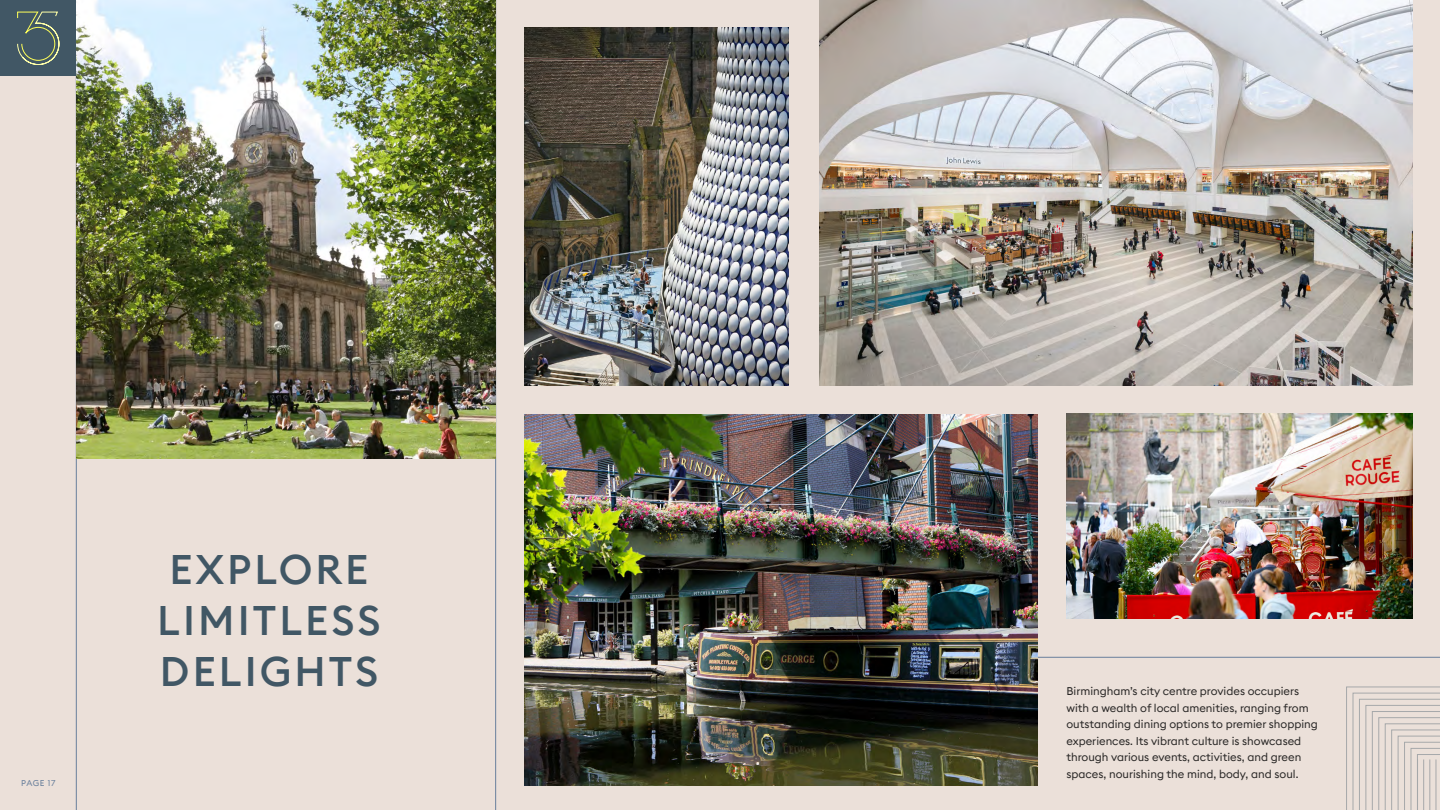
<style>
.page{position:relative;width:1440px;height:810px;background:#ebe0d9}
.page>*{position:absolute;margin:0;border:0;box-sizing:border-box;transform-origin:0 0}
.t1{font:500 41.25px/51px "Euclid Square";letter-spacing:.075em;color:#415765}
.t2{font:11.25px/16.5px "Euclid Square";color:#292726}
.t3{font:8.4px "Euclid Square";letter-spacing:.065em;color:#69809c}
</style>
<div class="page">
<hr style="left:76px;top:0;width:1px;height:810px;background:#69809c">
<hr style="left:77px;top:458px;width:419px;height:1px;background:#69809c">
<hr style="left:495px;top:0;width:1px;height:810px;background:#69809c">
<hr style="left:1035px;top:657px;width:405px;height:1px;background:#69809c">
<img style="left:77px;top:0;width:418px;height:458px">
<img style="left:525px;top:27px;width:264px;height:359px">
<img style="left:1066px;top:414px;width:347px;height:205px">
<img style="left:819px;top:0;width:594px;height:386px">
<div style="left:0;top:0;width:76px;height:76px;background:#415765"></div>
<svg style="left:17px;top:11px;width:43px;height:54px"></svg>
<svg style="left:1346px;top:686px;width:94px;height:124px"></svg>
<img style="left:525px;top:414px;width:513px;height:372px">
<p class="t3" style="left:21px;top:778px;width:36px">PAGE 17</p>
<h1 class="t1" style="left:157px;top:544px;width:225px">EXPLORE<br>LIMITLESS<br>DELIGHTS</h1>
<p class="t2" style="left:1066px;top:683px;width:253px">Birmingham’s city centre provides occupiers with a wealth of local amenities, ranging from outstanding dining options to premier shopping experiences. Its vibrant culture is showcased through various events, activities, and green spaces, nourishing the mind, body, and soul.</p>
</div>
